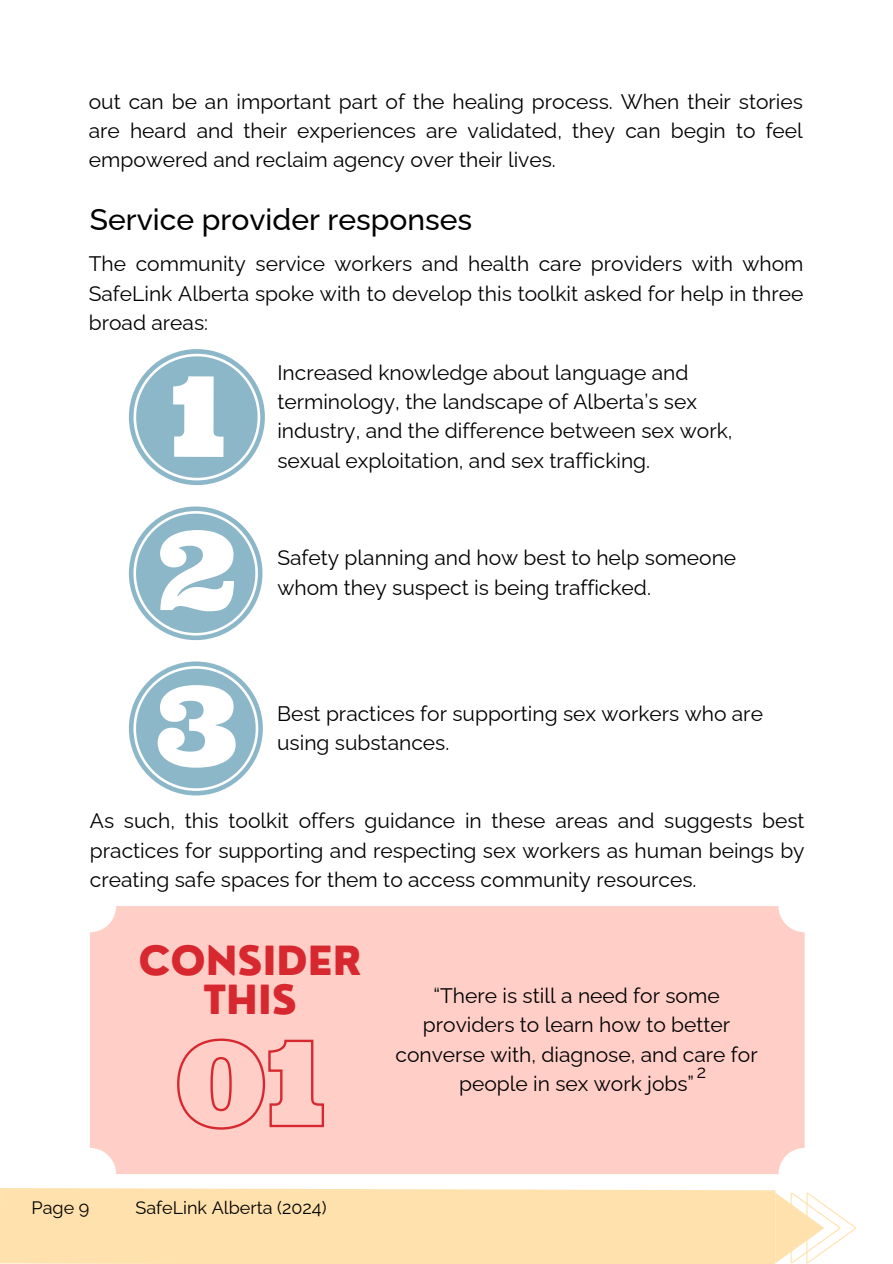
<style>
.page{position:relative;width:893px;height:1264px;background:#fff}
.page>*{position:absolute;margin:0;border:0;box-sizing:border-box;transform-origin:0 0}
.t1{font:800 39.15px/38.8px "Nourd";color:#d7282f;text-align:center}
.t2{font:500 30px "Raleway";color:#000}
.t3{font:21px/29.2px "Raleway";color:#000;text-align:justify}
.t4{font:18px "Raleway";color:#000}
</style>
<div class="page">
<svg style="left:850px;top:1223px;width:6px;height:10px"></svg>
<svg style="left:0;top:1188px;width:850px;height:75px;background:#ffe3b2"></svg>
<svg style="left:129px;top:349px;width:136px;height:136px"></svg>
<svg style="left:129px;top:506px;width:133px;height:134px"></svg>
<svg style="left:129px;top:661px;width:134px;height:134px"></svg>
<div style="left:90px;top:906px;width:714px;height:268px;background:#ffcec7;border-radius:26px"></div>
<svg style="left:177px;top:1038px;width:147px;height:92px"></svg>
<p class="t3" style="left:89px;top:87px;width:715px">out can be an important part of the healing process. When their stories are heard and their experiences are validated, they can begin to feel empowered and reclaim agency over their lives.</p>
<h2 class="t2" style="left:90px;top:202px;width:384px">Service provider responses</h2>
<p class="t3" style="left:89px;top:249px;width:716px">The community service workers and health care providers with whom SafeLink Alberta spoke with to develop this toolkit asked for help in three broad areas:</p>
<p class="t3" style="left:277px;top:358px;width:457px;text-align:left">Increased knowledge about language and terminology, the landscape of Alberta’s sex industry, and the difference between sex work, sexual exploitation, and sex trafficking.</p>
<p class="t3" style="left:277px;top:543px;width:460px">Safety planning and how best to help someone whom they suspect is being trafficked.</p>
<p class="t3" style="left:277px;top:698px;width:487px">Best practices for supporting sex workers who are using substances.</p>
<p class="t3" style="left:90px;top:806px;width:716px">As such, this toolkit offers guidance in these areas and suggests best practices for supporting and respecting sex workers as human beings by creating safe spaces for them to access community resources.</p>
<h1 class="t1" style="left:138px;top:940px;width:225px">CONSIDER<br>THIS</h1>
<p class="t3" style="left:395px;top:981px;width:364px;text-align:center">“There is still a need for some providers to learn how to better converse with, diagnose, and care for people in sex work jobs”</p>
<p class="t4" style="left:697px;top:1060px;width:11px">2</p>
<p class="t4" style="left:32px;top:1196px;width:59px">Page 9</p>
<p class="t4" style="left:135px;top:1196px;width:193px">SafeLink Alberta (2024)</p>
</div>
